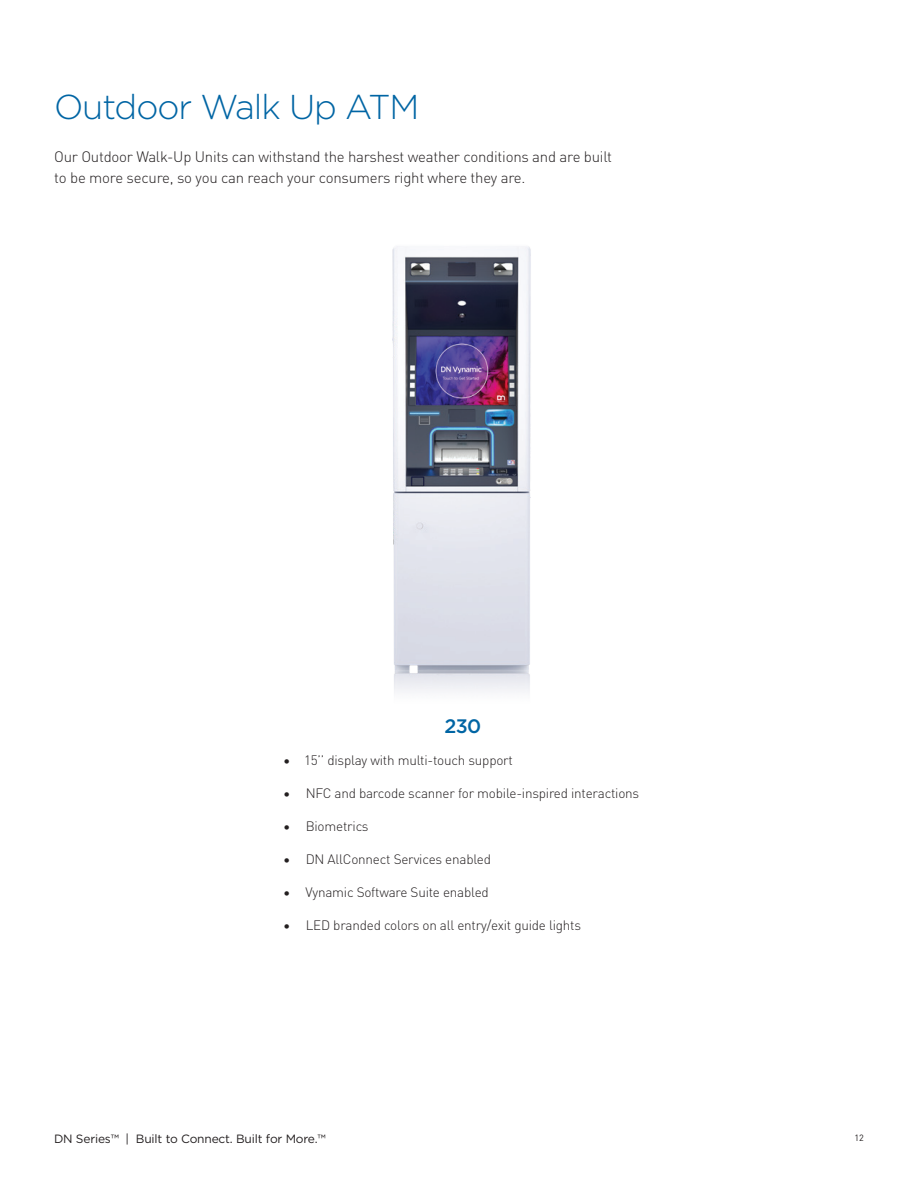
<style>
.page{position:relative;width:918px;height:1188px;background:#fff}
.page>*{position:absolute;margin:0;border:0;box-sizing:border-box;transform-origin:0 0}
.t1{font:300 34.5px "Gotham";letter-spacing:-.03em;color:#0065a4}
.t2{font:500 19.5px "Gotham";color:#0065a4}
.t3{font:300 15px/21px "DIN Pro";letter-spacing:-.015em;color:#231f20}
.t4{font:300 13.5px "DIN Pro";letter-spacing:-.015em;color:#231f20}
.t5{font:12px "Gotham";letter-spacing:-.015em;color:#231f20}
.t6{font:9px "DIN Pro";color:#231f20}
</style>
<div class="page">
<img style="left:392px;top:246px;width:139px;height:447px">
<h1 class="t1" style="left:54px;top:85px;width:367px">Outdoor Walk Up ATM</h1>
<p class="t3" style="left:54px;top:145px;width:559px">Our Outdoor Walk-Up Units can withstand the harshest weather conditions and are built to be more secure, so you can reach your consumers right where they are.</p>
<h2 class="t2" style="left:444px;top:715px;width:38px">230</h2>
<p class="t4" style="left:283px;top:750px;width:231px">• 15’’ display with multi-touch support</p>
<p class="t4" style="left:283px;top:783px;width:358px">• NFC and barcode scanner for mobile-inspired interactions</p>
<p class="t4" style="left:283px;top:816px;width:87px">• Biometrics</p>
<p class="t4" style="left:283px;top:849px;width:209px">• DN AllConnect Services enabled</p>
<p class="t4" style="left:283px;top:882px;width:207px">• Vynamic Software Suite enabled</p>
<p class="t4" style="left:283px;top:915px;width:299px">• LED branded colors on all entry/exit guide lights</p>
<p class="t5" style="left:54px;top:1131px;width:273px">DN Series™ | Built to Connect. Built for More.™</p>
<p class="t6" style="left:855px;top:1131px;width:11px">12</p>
</div>
